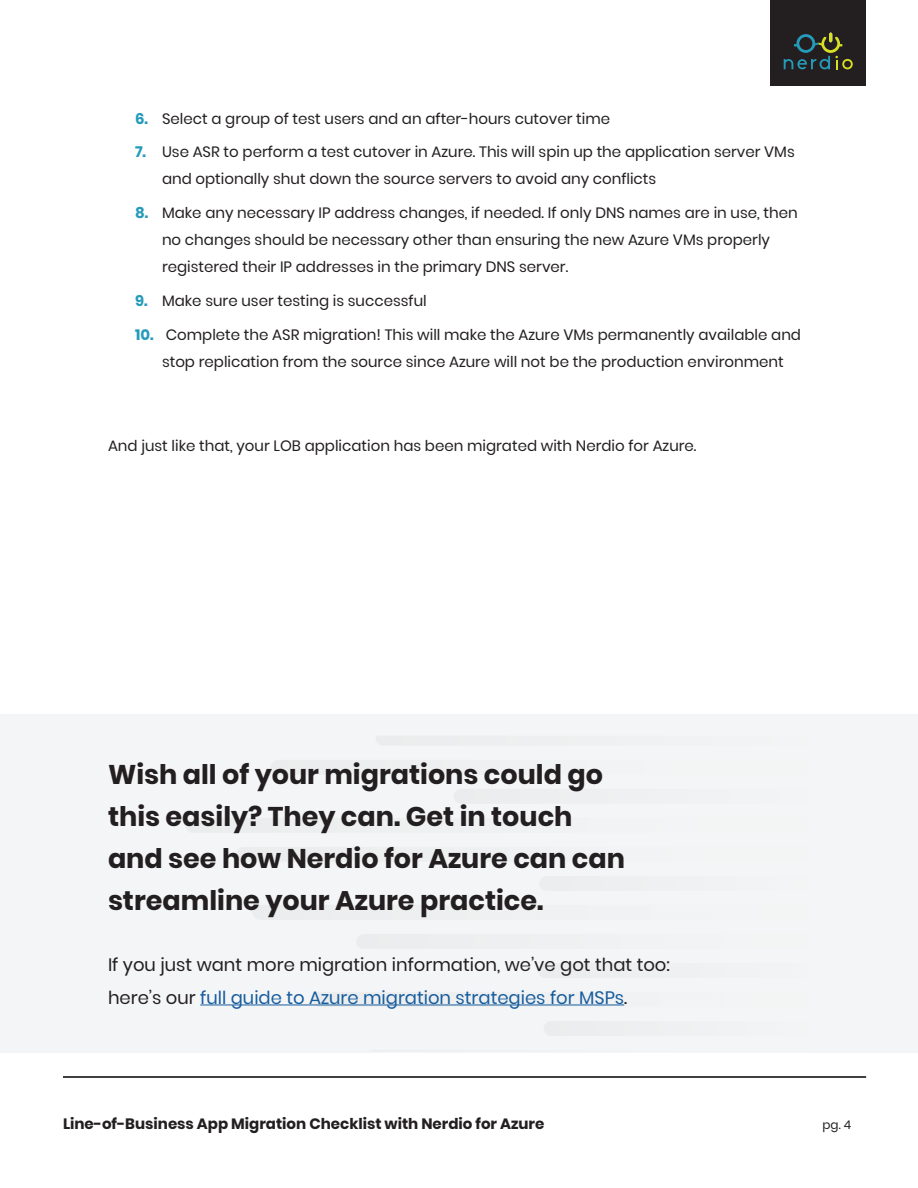
<style>
.page{position:relative;width:918px;height:1188px;background:#fff}
.page>*{position:absolute;margin:0;border:0;box-sizing:border-box;transform-origin:0 0}
.t1{font:700 27px/42px "Poppins";color:#231f20}
.t2{font:18px/33px "Poppins";color:#231f20}
.t3{font:15px/27px "Poppins";color:#231f20}
.t4{font:700 15px "Poppins";color:#231f20}
.t5{font:12px "Poppins";color:#231f20}
.s1{font-weight:700;color:#259bba}
.s2{color:#175d9e}
</style>
<div class="page">
<hr style="left:63px;top:1076px;width:803px;height:2px;background:#000">
<div style="left:770px;top:0;width:96px;height:85px;background:#231f20"></div>
<svg style="left:784px;top:32px;width:69px;height:37px"></svg>
<div style="left:0;top:715px;width:918px;height:338px;background:#f4f5f6"></div>
<svg style="left:313px;top:1004px;width:312px;height:2px"></svg>
<hr style="left:200px;top:1005px;width:424px;height:1px;background:#175d9e">
<p class="t3" style="left:135px;top:105px;width:477px"><span class="s1">6.</span> Select a group of test users and an after-hours cutover time</p>
<p class="t3" style="left:162px;top:139px;width:634px;text-indent:-27px"><span class="s1">7.</span> Use ASR to perform a test cutover in Azure. This will spin up the application server VMs and optionally shut down the source servers to avoid any conflicts</p>
<p class="t3" style="left:162px;top:200px;width:637px;text-indent:-27px"><span class="s1">8.</span> Make any necessary IP address changes, if needed. If only DNS names are in use, then no changes should be necessary other than ensuring the new Azure VMs properly registered their IP addresses in the primary DNS server.</p>
<p class="t3" style="left:135px;top:287px;width:293px"><span class="s1">9.</span> Make sure user testing is successful</p>
<p class="t3" style="left:162px;top:321px;width:641px;text-indent:-27px"><span class="s1">10.</span> Complete the ASR migration! This will make the Azure VMs permanently available and stop replication from the source since Azure will not be the production environment</p>
<p class="t3" style="left:108px;top:432px;width:590px">And just like that, your LOB application has been migrated with Nerdio for Azure.</p>
<h1 class="t1" style="left:108px;top:754px;width:519px">Wish all of your migrations could go this easily? They can. Get in touch and see how Nerdio for Azure can can streamline your Azure practice.</h1>
<p class="t2" style="left:108px;top:948px;width:563px">If you just want more migration information, we’ve got that too: here’s our <span class="s2">full guide to Azure migration strategies for MSPs</span>.</p>
<p class="t4" style="left:63px;top:1115px;width:483px">Line-of-Business App Migration Checklist with Nerdio for Azure</p>
<p class="t5" style="left:823px;top:1118px;width:30px">pg. 4</p>
</div>
